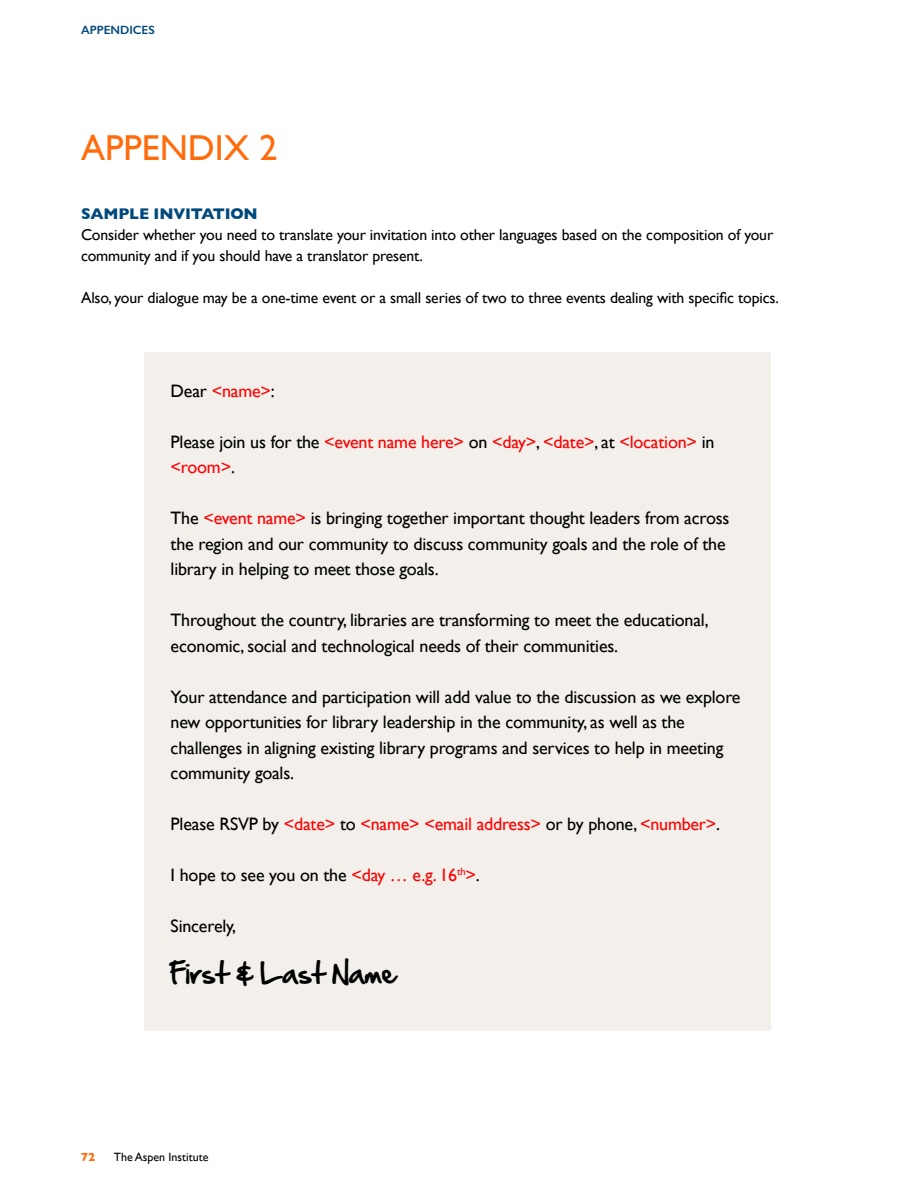
<style>
.page{position:relative;width:918px;height:1188px;background:#fff}
.page>*{position:absolute;margin:0;border:0;box-sizing:border-box;transform-origin:0 0}
.t1{font:36px "Gill Sans";color:#ff6c0c}
.t2{font:25.5px "Hand Of Sean";letter-spacing:-.01em;color:#000}
.t3{font:18px/25.5px "Gill Sans";letter-spacing:-.01em;color:#000}
.t4{font:18px/25.5px "Gill Sans";letter-spacing:-.01em;color:#f00}
.t5{font:15.75px/21px "Gill Sans";letter-spacing:-.01em;color:#000}
.t6{font:700 15.75px "Gill Sans";letter-spacing:-.01em;color:#00497c}
.t7{font:12px "Gill Sans";color:#000}
.t8{font:600 12px "Gill Sans";color:#00497c}
.t9{font:700 12px "Gill Sans";color:#ff6c0c}
.s1{color:#000}
.s2{color:#f00}
</style>
<div class="page">
<div style="left:145px;top:352px;width:626px;height:678px;background:#f3efeb"></div>
<p class="t8" style="left:81px;top:22px;width:75px">APPENDICES</p>
<h1 class="t1" style="left:81px;top:127px;width:198px">APPENDIX 2</h1>
<p class="t6" style="left:81px;top:202px;width:178px">SAMPLE INVITATION</p>
<p class="t5" style="left:81px;top:224px;width:694px">Consider whether you need to translate your invitation into other languages based on the composition of your community and if you should have a translator present.</p>
<p class="t5" style="left:81px;top:287px;width:699px">Also, your dialogue may be a one-time event or a small series of two to three events dealing with specific topics.</p>
<p class="t4" style="left:171px;top:378px;width:106px"><span class="s1">Dear</span> &lt;name&gt;<span class="s1">:</span></p>
<p class="t4" style="left:171px;top:429px;width:545px"><span class="s1">Please join us for the</span> &lt;event name here&gt; <span class="s1">on</span> &lt;day&gt;<span class="s1">,</span> &lt;date&gt;<span class="s1">, at</span> &lt;location&gt; <span class="s1">in </span>&lt;room&gt;<span class="s1">.</span></p>
<p class="t3" style="left:171px;top:505px;width:560px">The <span class="s2">&lt;event name&gt;</span> is bringing together important thought leaders from across the region and our community to discuss community goals and the role of the library in helping to meet those goals.</p>
<p class="t3" style="left:171px;top:607px;width:540px">Throughout the country, libraries are transforming to meet the educational, economic, social and technological needs of their communities.</p>
<p class="t3" style="left:171px;top:684px;width:571px">Your attendance and participation will add value to the discussion as we explore new opportunities for library leadership in the community, as well as the challenges in aligning existing library programs and services to help in meeting community goals.</p>
<p class="t4" style="left:171px;top:811px;width:551px"><span class="s1">Please RSVP by</span> &lt;date&gt; <span class="s1">to</span> &lt;name&gt; &lt;email address&gt; <span class="s1">or by phone,</span> &lt;number&gt;<span class="s1">.</span></p>
<p class="t3" style="left:171px;top:862px;width:311px">I hope to see you on the <span class="s2">&lt;day … e.g. 16</span><sup>th</sup><span class="s2">&gt;</span>.</p>
<p class="t3" style="left:171px;top:913px;width:67px">Sincerely,</p>
<h2 class="t2" style="left:171px;top:950px;width:226px">First &amp; Last Name</h2>
<p class="t9" style="left:81px;top:1147px;width:16px">72</p>
<p class="t7" style="left:114px;top:1150px;width:96px">The Aspen Institute</p>
</div>
